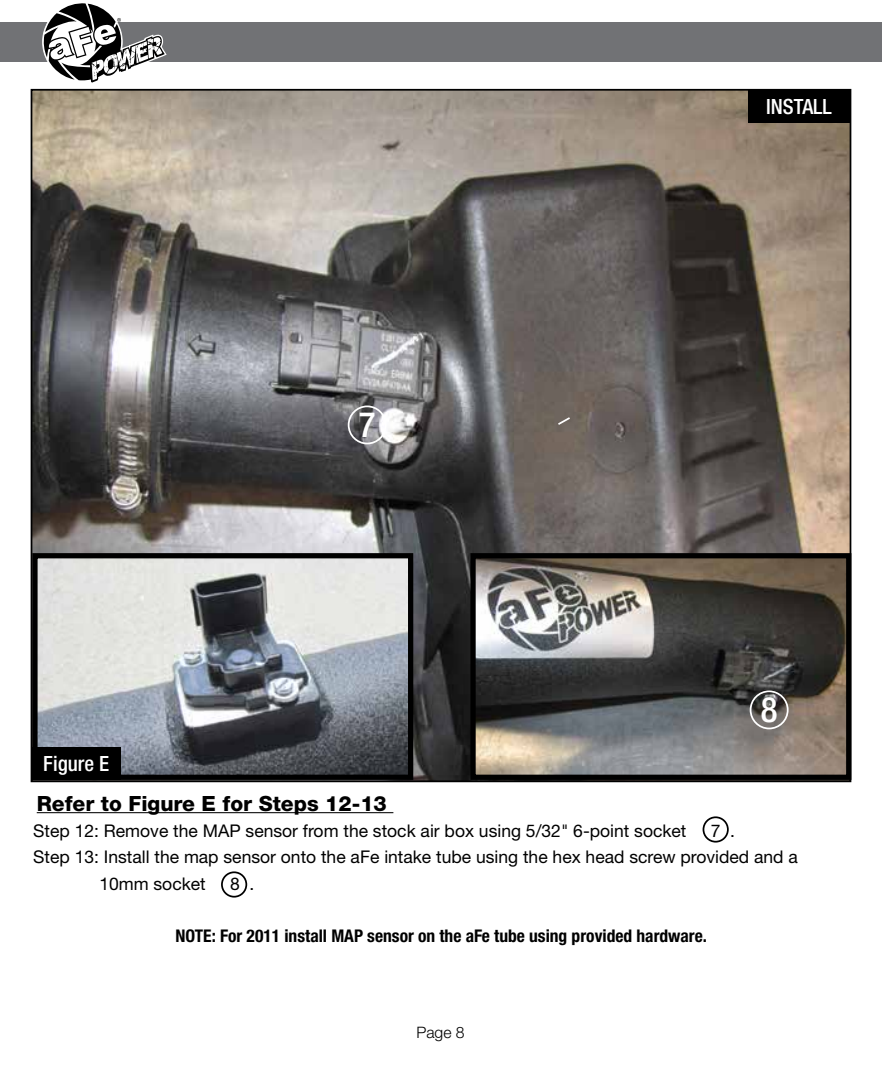
<style>
.page{position:relative;width:882px;height:1071px;background:#fff}
.page>*{position:absolute;margin:0;border:0;box-sizing:border-box;transform-origin:0 0}
.t1{font:500 condensed 35px "Helvetica Neue";color:#fff}
.t2{font:800 21px "Helvetica Neue";color:#000}
.t3{font:500 condensed 21px "Helvetica Neue";color:#fff}
.t4{font:17.5px "Helvetica Neue";color:#000}
.t5{font:700 condensed 17.5px "Helvetica Neue";color:#000}
.t6{font:300 15.75px "Helvetica Neue";color:#000}
</style>
<div class="page">
<img style="left:34px;top:92px;width:814px;height:687px">
<div style="left:0;top:23px;width:882px;height:39px;background:#717275"></div>
<svg style="left:43px;top:3px;width:124px;height:80px"></svg>
<hr style="left:37px;top:812px;width:356px;height:1px;background:#000">
<svg style="left:556px;top:416px;width:16px;height:11px"></svg>
<div style="left:748px;top:90px;width:102px;height:33px;background:#000"></div>
<div style="left:703px;top:816px;width:26px;height:27px;border:2px solid #000;border-radius:50%"></div>
<div style="left:221px;top:871px;width:26px;height:27px;border:2px solid #000;border-radius:50%"></div>
<div style="left:348px;top:406px;width:39px;height:38px;border:2px solid #fff;border-radius:50%"></div>
<img style="left:476px;top:559px;width:369px;height:215px">
<div style="left:470px;top:553px;width:381px;height:227px;border:5px solid #000"></div>
<div style="left:750px;top:690px;width:39px;height:39px;border:2px solid #fff;border-radius:50%"></div>
<img style="left:38px;top:559px;width:369px;height:215px">
<div style="left:32px;top:553px;width:381px;height:227px;border:5px solid #000"></div>
<div style="left:32px;top:747px;width:89px;height:33px;background:#000"></div>
<p class="t3" style="left:43px;top:751px;width:67px">Figure E</p>
<h1 class="t1" style="left:359px;top:404px;width:18px">7</h1>
<p class="t3" style="left:766px;top:94px;width:67px">INSTALL</p>
<h1 class="t1" style="left:761px;top:689px;width:18px">8</h1>
<p class="t2" style="left:37px;top:791px;width:352px">Refer to Figure E for Steps 12-13</p>
<p class="t4" style="left:33px;top:820px;width:655px">Step 12: Remove the MAP sensor from the stock air box using 5/32" 6-point socket</p>
<p class="t4" style="left:711px;top:820px;width:26px">7 .</p>
<p class="t4" style="left:33px;top:847px;width:766px">Step 13: Install the map sensor onto the aFe intake tube using the hex head screw provided and a</p>
<p class="t4" style="left:99px;top:873px;width:108px">10mm socket</p>
<p class="t4" style="left:230px;top:873px;width:26px">8 .</p>
<p class="t5" style="left:176px;top:925px;width:533px">NOTE: For 2011 install MAP sensor on the aFe tube using provided hardware.</p>
<p class="t6" style="left:416px;top:1023px;width:50px">Page 8</p>
</div>
